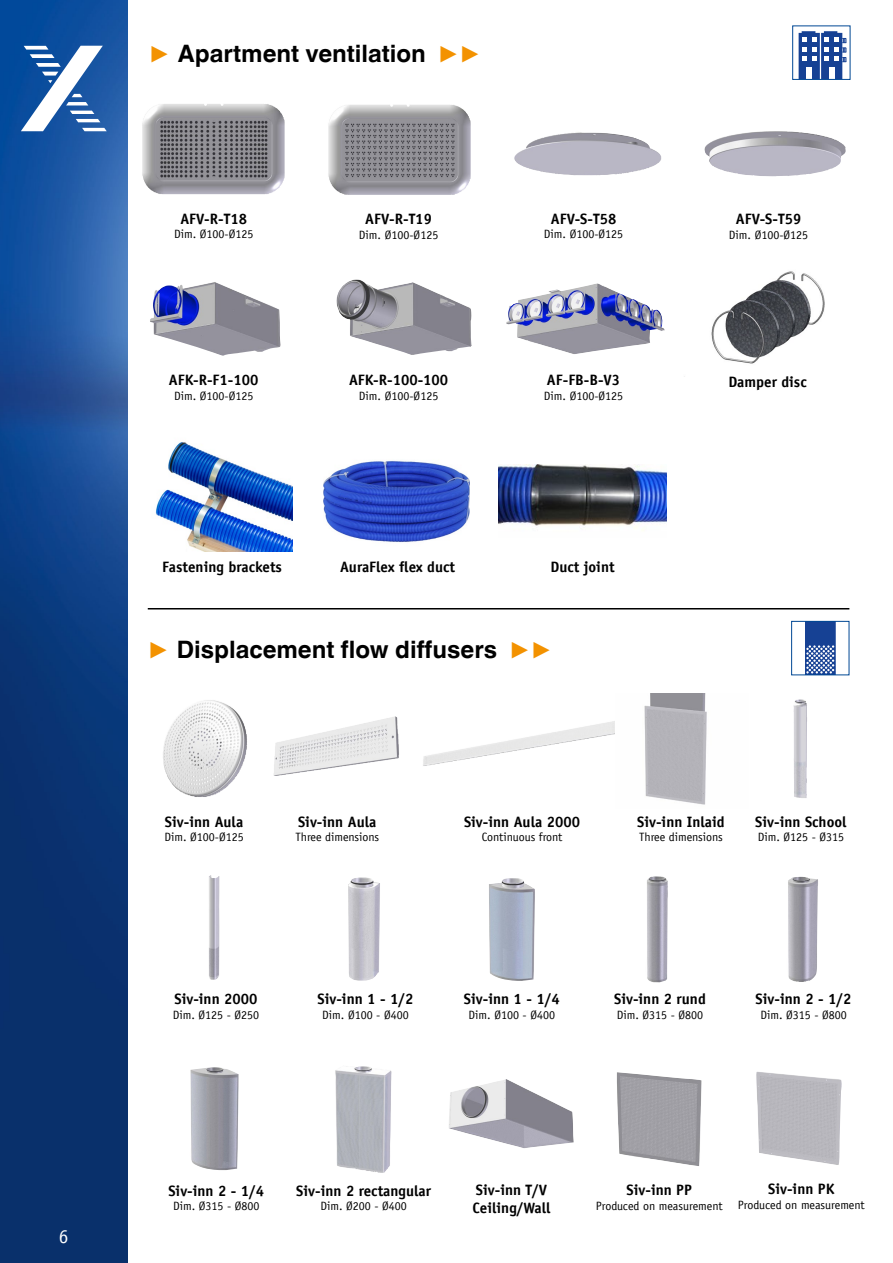
<style>
.page{position:relative;width:893px;height:1263px;background:#fff}
.page>*{position:absolute;margin:0;border:0;box-sizing:border-box;transform-origin:0 0}
.t1{font:700 24px "TROX Helvetica";color:#000}
.t2{font:19.5px "TROX Officina Sans";color:#fff}
.t3{font:700 15px/18px "TROX Officina Sans";color:#000}
.t4{font:12px "TROX Officina Sans";color:#000}
.s1{font-weight:400;font-size:27px;color:#f39200}
</style>
<div class="page">
<img style="left:0;top:0;width:128px;height:1263px">
<svg style="left:21px;top:46px;width:86px;height:85px"></svg>
<img style="left:142px;top:104px;width:143px;height:90px">
<img style="left:514px;top:133px;width:61px;height:37px">
<img style="left:328px;top:105px;width:143px;height:90px">
<img style="left:704px;top:131px;width:142px;height:45px">
<img style="left:150px;top:282px;width:131px;height:74px">
<img style="left:336px;top:280px;width:136px;height:75px">
<img style="left:506px;top:284px;width:159px;height:70px">
<img style="left:155px;top:442px;width:137px;height:110px">
<img style="left:323px;top:460px;width:147px;height:82px">
<img style="left:499px;top:464px;width:167px;height:67px">
<img style="left:684px;top:271px;width:141px;height:106px">
<img style="left:163px;top:700px;width:67px;height:97px">
<img style="left:274px;top:716px;width:121px;height:59px">
<img style="left:348px;top:877px;width:32px;height:103px">
<img style="left:209px;top:875px;width:11px;height:105px">
<img style="left:432px;top:721px;width:183px;height:34px">
<img style="left:647px;top:876px;width:21px;height:107px">
<img style="left:190px;top:1067px;width:49px;height:103px">
<img style="left:335px;top:1066px;width:57px;height:107px">
<img style="left:489px;top:878px;width:46px;height:103px">
<img style="left:449px;top:1079px;width:125px;height:69px">
<img style="left:617px;top:1072px;width:85px;height:94px">
<img style="left:793px;top:699px;width:14px;height:99px">
<img style="left:788px;top:877px;width:30px;height:105px">
<img style="left:644px;top:693px;width:63px;height:112px">
<img style="left:756px;top:1072px;width:86px;height:93px">
<svg style="left:799px;top:31px;width:48px;height:47px"></svg>
<hr style="left:820px;top:31px;width:1px;height:48px;background:#fff">
<div style="left:792px;top:26px;width:58px;height:54px;border:1px solid #004894"></div>
<hr style="left:148px;top:608px;width:701px;height:1px;background:#000">
<div style="left:806px;top:621px;width:29px;height:54px;background:#164194"></div>
<div style="left:805px;top:621px;width:31px;height:54px;border:1px solid #164194"></div>
<svg style="left:806px;top:645px;width:28px;height:28px"></svg>
<div style="left:791px;top:621px;width:58px;height:54px;border:1px solid #004894"></div>
<h2 class="t2" style="left:59px;top:1225px;width:11px">6</h2>
<h1 class="t1" style="left:149px;top:40px;width:334px"><span class="s1">▶</span> Apartment ventilation <span class="s1">▶▶</span></h1>
<p class="t3" style="left:180px;top:210px;width:68px">AFV-R-T18</p>
<p class="t4" style="left:174px;top:227px;width:81px">Dim. Ø100-Ø125</p>
<p class="t3" style="left:365px;top:210px;width:68px">AFV-R-T19</p>
<p class="t4" style="left:359px;top:227px;width:81px">Dim. Ø100-Ø125</p>
<p class="t3" style="left:551px;top:210px;width:67px">AFV-S-T58</p>
<p class="t4" style="left:544px;top:227px;width:81px">Dim. Ø100-Ø125</p>
<p class="t3" style="left:736px;top:210px;width:67px">AFV-S-T59</p>
<p class="t4" style="left:729px;top:228px;width:81px">Dim. Ø100-Ø125</p>
<p class="t3" style="left:169px;top:371px;width:91px">AFK-R-F1-100</p>
<p class="t4" style="left:174px;top:389px;width:81px">Dim. Ø100-Ø125</p>
<p class="t3" style="left:349px;top:371px;width:101px">AFK-R-100-100</p>
<p class="t4" style="left:359px;top:389px;width:81px">Dim. Ø100-Ø125</p>
<p class="t3" style="left:547px;top:371px;width:75px">AF-FB-B-V3</p>
<p class="t4" style="left:544px;top:389px;width:81px">Dim. Ø100-Ø125</p>
<p class="t3" style="left:728px;top:372px;width:80px">Damper disc</p>
<p class="t3" style="left:162px;top:558px;width:121px">Fastening brackets</p>
<p class="t3" style="left:340px;top:558px;width:117px">AuraFlex flex duct</p>
<p class="t3" style="left:550px;top:558px;width:66px">Duct joint</p>
<h1 class="t1" style="left:148px;top:636px;width:406px"><span class="s1">▶</span> Displacement flow diffusers <span class="s1">▶▶</span></h1>
<p class="t3" style="left:165px;top:812px;width:80px">Siv-inn Aula</p>
<p class="t4" style="left:164px;top:830px;width:81px">Dim. Ø100-Ø125</p>
<p class="t3" style="left:298px;top:813px;width:80px">Siv-inn Aula</p>
<p class="t4" style="left:295px;top:830px;width:85px">Three dimensions</p>
<p class="t3" style="left:464px;top:813px;width:118px">Siv-inn Aula 2000</p>
<p class="t4" style="left:482px;top:830px;width:82px">Continuous front</p>
<p class="t3" style="left:637px;top:813px;width:89px">Siv-inn Inlaid</p>
<p class="t4" style="left:639px;top:830px;width:85px">Three dimensions</p>
<p class="t3" style="left:755px;top:813px;width:93px">Siv-inn School</p>
<p class="t4" style="left:758px;top:830px;width:88px">Dim. Ø125 - Ø315</p>
<p class="t3" style="left:174px;top:990px;width:85px">Siv-inn 2000</p>
<p class="t4" style="left:173px;top:1008px;width:88px">Dim. Ø125 - Ø250</p>
<p class="t3" style="left:318px;top:990px;width:97px">Siv-inn 1 - 1/2</p>
<p class="t4" style="left:322px;top:1008px;width:88px">Dim. Ø100 - Ø400</p>
<p class="t3" style="left:464px;top:990px;width:97px">Siv-inn 1 - 1/4</p>
<p class="t4" style="left:469px;top:1008px;width:88px">Dim. Ø100 - Ø400</p>
<p class="t3" style="left:614px;top:990px;width:93px">Siv-inn 2 rund</p>
<p class="t4" style="left:617px;top:1008px;width:88px">Dim. Ø315 - Ø800</p>
<p class="t3" style="left:756px;top:990px;width:97px">Siv-inn 2 - 1/2</p>
<p class="t4" style="left:760px;top:1008px;width:88px">Dim. Ø315 - Ø800</p>
<p class="t3" style="left:168px;top:1182px;width:97px">Siv-inn 2 - 1/4</p>
<p class="t4" style="left:173px;top:1199px;width:88px">Dim. Ø315 - Ø800</p>
<p class="t3" style="left:296px;top:1182px;width:136px">Siv-inn 2 rectangular</p>
<p class="t4" style="left:320px;top:1199px;width:88px">Dim. Ø200 - Ø400</p>
<p class="t3" style="left:472px;top:1181px;width:80px">Siv-inn T/V<br>Ceiling/Wall</p>
<p class="t3" style="left:627px;top:1180px;width:67px">Siv-inn PP</p>
<p class="t4" style="left:596px;top:1199px;width:128px">Produced on measurement</p>
<p class="t3" style="left:768px;top:1179px;width:68px">Siv-inn PK</p>
<p class="t4" style="left:738px;top:1198px;width:128px">Produced on measurement</p>
</div>
